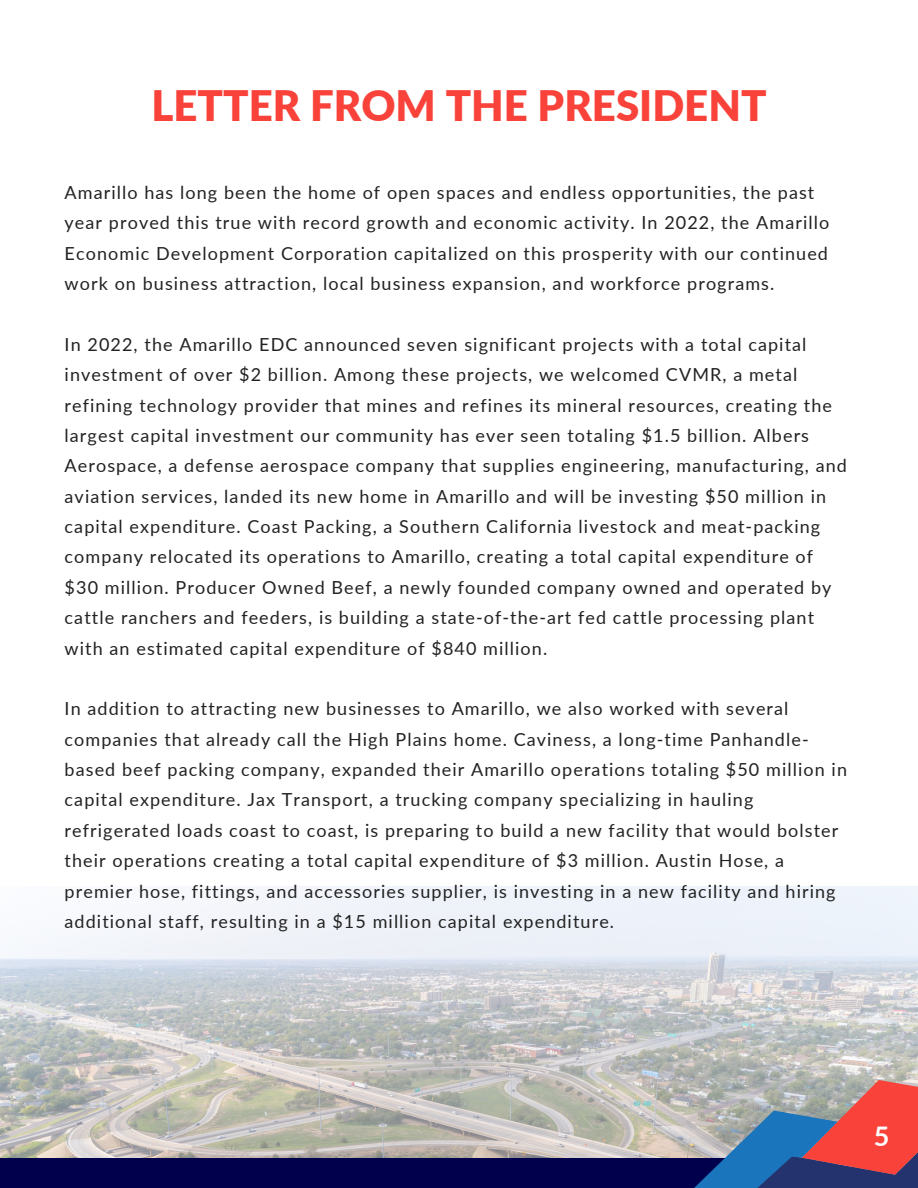
<style>
.page{position:relative;width:918px;height:1188px;background:#fff}
.page>*{position:absolute;margin:0;border:0;box-sizing:border-box;transform-origin:0 0}
.t1{font:900 42px "Lato";color:#f9423a}
.t2{font:700 27px "Lato";color:#fff}
.t3{font:18px/30.3px "Lato";letter-spacing:.06em;color:#222}
</style>
<div class="page">
<svg style="left:0;top:886px;width:918px;height:273px;background:#d1d3d4"></svg>
<div style="left:0;top:1159px;width:725px;height:29px;background:#00004d"></div>
<svg style="left:643px;top:1080px;width:275px;height:108px;background:#8e7589"></svg>
<h1 class="t1" style="left:151px;top:79px;width:617px">LETTER FROM THE PRESIDENT</h1>
<p class="t3" style="left:65px;top:177px;width:766px">Amarillo has long been the home of open spaces and endless opportunities, the past year proved this true with record growth and economic activity. In 2022, the Amarillo Economic Development Corporation capitalized on this prosperity with our continued work on business attraction, local business expansion, and workforce programs.</p>
<p class="t3" style="left:65px;top:329px;width:784px">In 2022, the Amarillo EDC announced seven significant projects with a total capital investment of over $2 billion. Among these projects, we welcomed CVMR, a metal refining technology provider that mines and refines its mineral resources, creating the largest capital investment our community has ever seen totaling $1.5 billion. Albers Aerospace, a defense aerospace company that supplies engineering, manufacturing, and aviation services, landed its new home in Amarillo and will be investing $50 million in capital expenditure. Coast Packing, a Southern California livestock and meat-packing company relocated its operations to Amarillo, creating a total capital expenditure of $30 million. Producer Owned Beef, a newly founded company owned and operated by cattle ranchers and feeders, is building a state-of-the-art fed cattle processing plant with an estimated capital expenditure of $840 million.</p>
<p class="t3" style="left:65px;top:693px;width:784px">In addition to attracting new businesses to Amarillo, we also worked with several companies that already call the High Plains home. Caviness, a long-time Panhandle&shy;based beef packing company, expanded their Amarillo operations totaling $50 million in capital expenditure. Jax Transport, a trucking company specializing in hauling refrigerated loads coast to coast, is preparing to build a new facility that would bolster their operations creating a total capital expenditure of $3 million. Austin Hose, a premier hose, fittings, and accessories supplier, is investing in a new facility and hiring additional staff, resulting in a $15 million capital expenditure.</p>
<h2 class="t2" style="left:874px;top:1119px;width:17px">5</h2>
</div>
